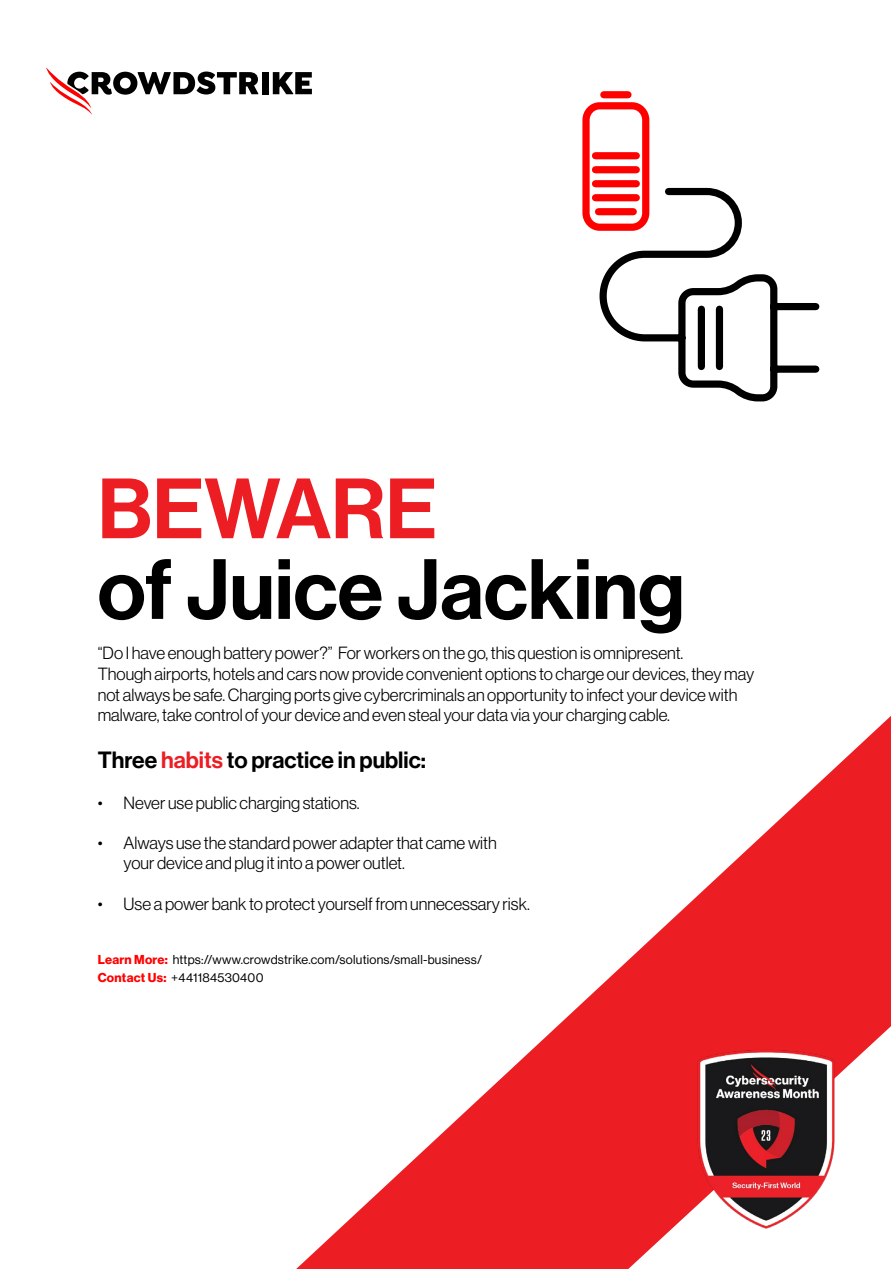
<style>
.page{position:relative;width:891px;height:1269px;background:#fff}
.page>*{position:absolute;margin:0;border:0;box-sizing:border-box;transform-origin:0 0}
.t1{font:500 83.55px "Haas Grot Disp 65";color:#000}
.t2{font:500 83.55px "Haas Grot Disp 65";color:#ed1d24}
.t3{font:500 23.02px "Haas Grot Disp 65";color:#000}
.t4{font:300 17.25px/20.7px "Haas Grot Disp 45";color:#000}
.t5{font:12.67px/18.1px "Haas Grot Disp 55 Roman";letter-spacing:.02em;color:#000}
.s1{color:#ed1d24}
.s2{font-family:"Haas Grot Disp 75";font-weight:700;color:#f00}
</style>
<div class="page">
<svg style="left:296px;top:716px;width:595px;height:553px"></svg>
<div style="left:262px;top:72px;width:7px;height:22px;background:#000"></div>
<svg style="left:273px;top:72px;width:39px;height:22px"></svg>
<svg style="left:46px;top:67px;width:212px;height:48px"></svg>
<img style="left:684px;top:1047px;width:168px;height:185px">
<svg style="left:599px;top:187px;width:221px;height:215px"></svg>
<svg style="left:582px;top:91px;width:71px;height:143px"></svg>
<h1 class="t2" style="left:98px;top:461px;width:341px">BEWARE</h1>
<h1 class="t1" style="left:98px;top:541px;width:589px">of Juice Jacking</h1>
<p class="t4" style="left:98px;top:643px;width:658px">“Do I have enough battery power?” For workers on the go, this question is omnipresent.<br>Though airports, hotels and cars now provide convenient options to charge our devices, they may not always be safe. Charging ports give cybercriminals an opportunity to infect your device with malware, take control of your device and even steal your data via your charging cable.</p>
<h2 class="t3" style="left:98px;top:747px;width:330px">Three <span class="s1">habits</span> to practice in public:</h2>
<p class="t4" style="left:98px;top:792px;width:263px">• Never use public charging stations.</p>
<p class="t4" style="left:124px;top:832px;width:375px;text-indent:-26px">• Always use the standard power adapter that came with your device and plug it into a power outlet.</p>
<p class="t4" style="left:98px;top:893px;width:434px">• Use a power bank to protect yourself from unnecessary risk.</p>
<p class="t5" style="left:98px;top:951px;width:386px"><span class="s2">Learn More:</span> https://www.crowdstrike.com/solutions/small-business/<br><span class="s2">Contact Us:</span> +441184530400</p>
</div>
